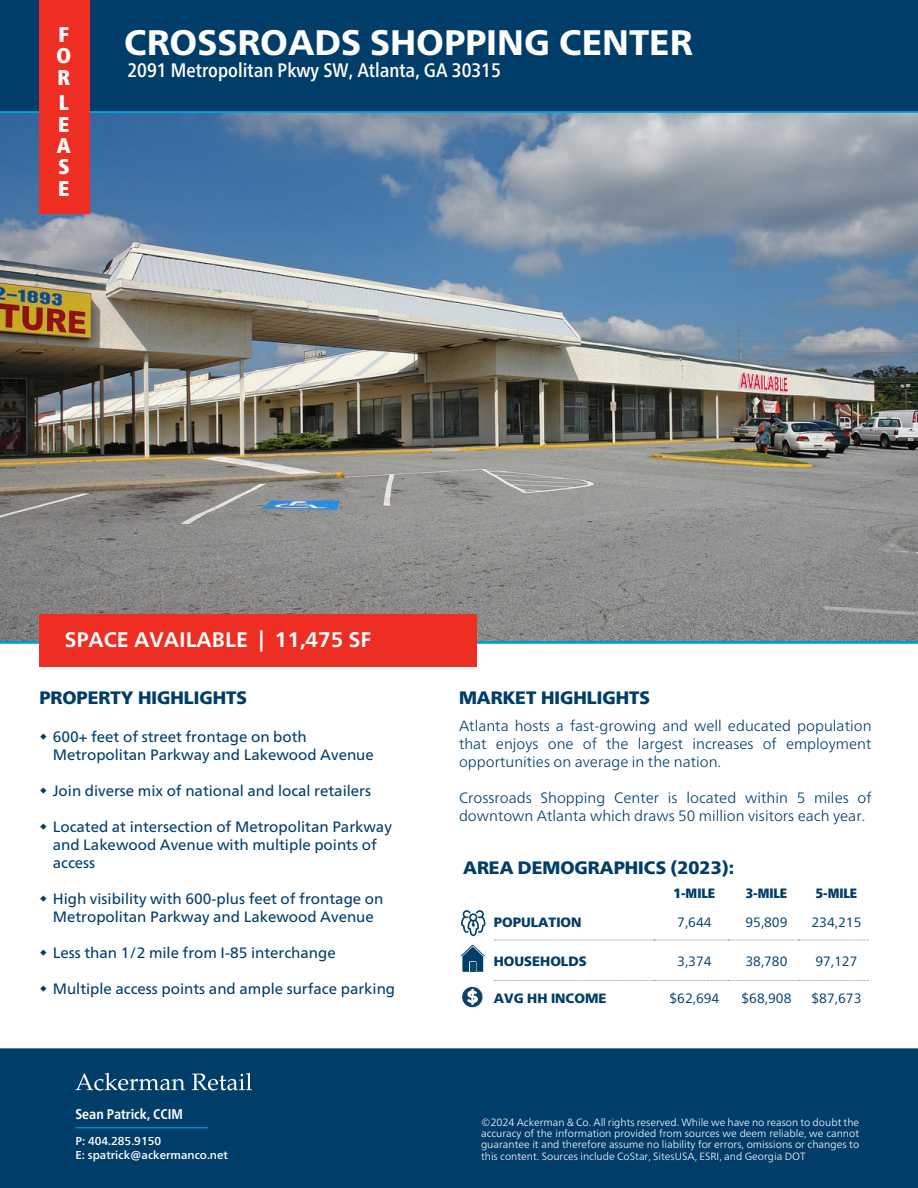
<style>
.page{position:relative;width:918px;height:1188px;background:#fff}
.page>*{position:absolute;margin:0;border:0;box-sizing:border-box;transform-origin:0 0}
.t1{font:800 35.4px "Frutiger Neue LT";color:#fff}
.t2{font:900 condensed 21.3px/21.3px "Frutiger Neue LT";color:#fff;text-align:justify}
.Graph__Head{font:700 21.15px "Frutiger Neue LT";color:#fff}
.Property_Address{font:500 condensed 19.5px "Frutiger Neue LT";color:#fff}
.Graph__Head-2{font:900 18px "Frutiger Neue LT";color:#003d69}
.Contact_Information{font:900 18px "Frutiger Neue LT";color:#003d69}
.t3{font:15px/18px "Frutiger Neue LT";color:#003d69}
.Mice_type{font:300 15px/18px "Frutiger Neue LT";color:#003d69;text-align:justify}
.t4{font:700 condensed 14.1px "Frutiger Neue LT";color:#fff}
.Table_1___Content_Rows__Financial_Overvi{font:13.5px "Frutiger Neue LT";color:#003d69}
.t5{font:900 13.5px "Frutiger Neue LT";color:#003d69}
.Table_1___Content_Rows__Financial_Overvi-2{font:900 condensed 13.5px "Frutiger Neue LT";color:#003d69}
.t6{font:500 11.55px/13.8px "Frutiger Neue LT";color:#fff}
.t7{font:300 10.5px/11.2px "Frutiger Neue LT";color:#fff;text-align:justify}
</style>
<div class="page">
<div style="left:0;top:1048px;width:918px;height:140px;background:#003d69"></div>
<hr style="left:75px;top:1127px;width:133px;height:1px;background:#00b6de">
<img style="left:0;top:113px;width:918px;height:529px">
<div style="left:0;top:0;width:918px;height:111px;background:#003d69"></div>
<hr style="left:0;top:111px;width:918px;height:2px;background:#009cd8">
<svg style="left:460px;top:945px;width:25px;height:27px"></svg>
<div style="left:470px;top:963px;width:5px;height:9px;background:#004a77"></div>
<svg style="left:462px;top:986px;width:21px;height:22px"></svg>
<svg style="left:461px;top:910px;width:24px;height:26px"></svg>
<svg style="left:494px;top:940px;width:375px;height:1px"></svg>
<svg style="left:494px;top:980px;width:375px;height:1px"></svg>
<div style="left:39px;top:0;width:51px;height:214px;background:#ee2e22"></div>
<hr style="left:0;top:642px;width:918px;height:1px;background:#00a1d9">
<div style="left:39px;top:614px;width:438px;height:53px;background:#ee2e22"></div>
<svg style="left:75px;top:1073px;width:110px;height:18px"></svg>
<svg style="left:192px;top:1073px;width:60px;height:18px"></svg>
<h2 class="t2" style="left:56px;top:24px;width:16px">F O R</h2>
<h2 class="t2" style="left:57px;top:92px;width:15px">L E A S E</h2>
<p class="t1" style="left:124px;top:22px;width:570px">CROSSROADS SHOPPING CENTER</p>
<p class="Property_Address" style="left:128px;top:59px;width:375px">2091 Metropolitan Pkwy SW, Atlanta, GA 30315</p>
<p class="Graph__Head" style="left:65px;top:627px;width:308px">SPACE AVAILABLE | 11,475 SF</p>
<p class="Graph__Head-2" style="left:39px;top:687px;width:209px">PROPERTY HIGHLIGHTS</p>
<p class="t3" style="left:53px;top:727px;width:323px">600+ feet of street frontage on both<br>Metropolitan Parkway and Lakewood Avenue</p>
<p class="t3" style="left:53px;top:781px;width:320px">Join diverse mix of national and local retailers</p>
<p class="t3" style="left:53px;top:817px;width:341px">Located at intersection of Metropolitan Parkway and Lakewood Avenue with multiple points of access</p>
<p class="t3" style="left:53px;top:889px;width:332px">High visibility with 600-plus feet of frontage on<br>Metropolitan Parkway and Lakewood Avenue</p>
<p class="t3" style="left:53px;top:943px;width:285px">Less than 1/2 mile from I-85 interchange</p>
<p class="t3" style="left:53px;top:979px;width:344px">Multiple access points and ample surface parking</p>
<p class="t4" style="left:75px;top:1105px;width:109px">Sean Patrick, CCIM</p>
<p class="t6" style="left:75px;top:1134px;width:154px">P: 404.285.9150<br>E: spatrick@ackermanco.net</p>
<p class="Graph__Head-2" style="left:459px;top:687px;width:193px">MARKET HIGHLIGHTS</p>
<p class="Mice_type" style="left:459px;top:717px;width:414px">Atlanta hosts a fast-growing and well educated population that enjoys one of the largest increases of employment opportunities on average in the nation.</p>
<p class="Mice_type" style="left:459px;top:789px;width:414px">Crossroads Shopping Center is located within 5 miles of downtown Atlanta which draws 50 million visitors each year.</p>
<p class="Contact_Information" style="left:463px;top:857px;width:273px">AREA DEMOGRAPHICS (2023):</p>
<p class="Table_1___Content_Rows__Financial_Overvi-2" style="left:674px;top:885px;width:43px">1-MILE</p>
<p class="Table_1___Content_Rows__Financial_Overvi-2" style="left:746px;top:885px;width:43px">3-MILE</p>
<p class="Table_1___Content_Rows__Financial_Overvi-2" style="left:816px;top:885px;width:43px">5-MILE</p>
<p class="t5" style="left:494px;top:914px;width:89px">POPULATION</p>
<p class="Table_1___Content_Rows__Financial_Overvi" style="left:677px;top:914px;width:36px">7,644</p>
<p class="Table_1___Content_Rows__Financial_Overvi" style="left:745px;top:914px;width:44px">95,809</p>
<p class="Table_1___Content_Rows__Financial_Overvi" style="left:812px;top:914px;width:51px">234,215</p>
<p class="t5" style="left:494px;top:953px;width:94px">HOUSEHOLDS</p>
<p class="Table_1___Content_Rows__Financial_Overvi" style="left:677px;top:953px;width:36px">3,374</p>
<p class="Table_1___Content_Rows__Financial_Overvi" style="left:745px;top:953px;width:44px">38,780</p>
<p class="Table_1___Content_Rows__Financial_Overvi" style="left:815px;top:953px;width:44px">97,127</p>
<p class="t5" style="left:494px;top:991px;width:114px">AVG HH INCOME</p>
<p class="Table_1___Content_Rows__Financial_Overvi" style="left:669px;top:990px;width:51px">$62,694</p>
<p class="Table_1___Content_Rows__Financial_Overvi" style="left:742px;top:990px;width:51px">$68,908</p>
<p class="Table_1___Content_Rows__Financial_Overvi" style="left:812px;top:990px;width:51px">$87,673</p>
<p class="t7" style="left:481px;top:1117px;width:380px">©2024 Ackerman &amp; Co. All rights reserved. While we have no reason to doubt the accuracy of the information provided from sources we deem reliable, we cannot guarantee it and therefore assume no liability for errors, omissions or changes to this content. Sources include CoStar, SitesUSA, ESRI, and Georgia DOT</p>
</div>
